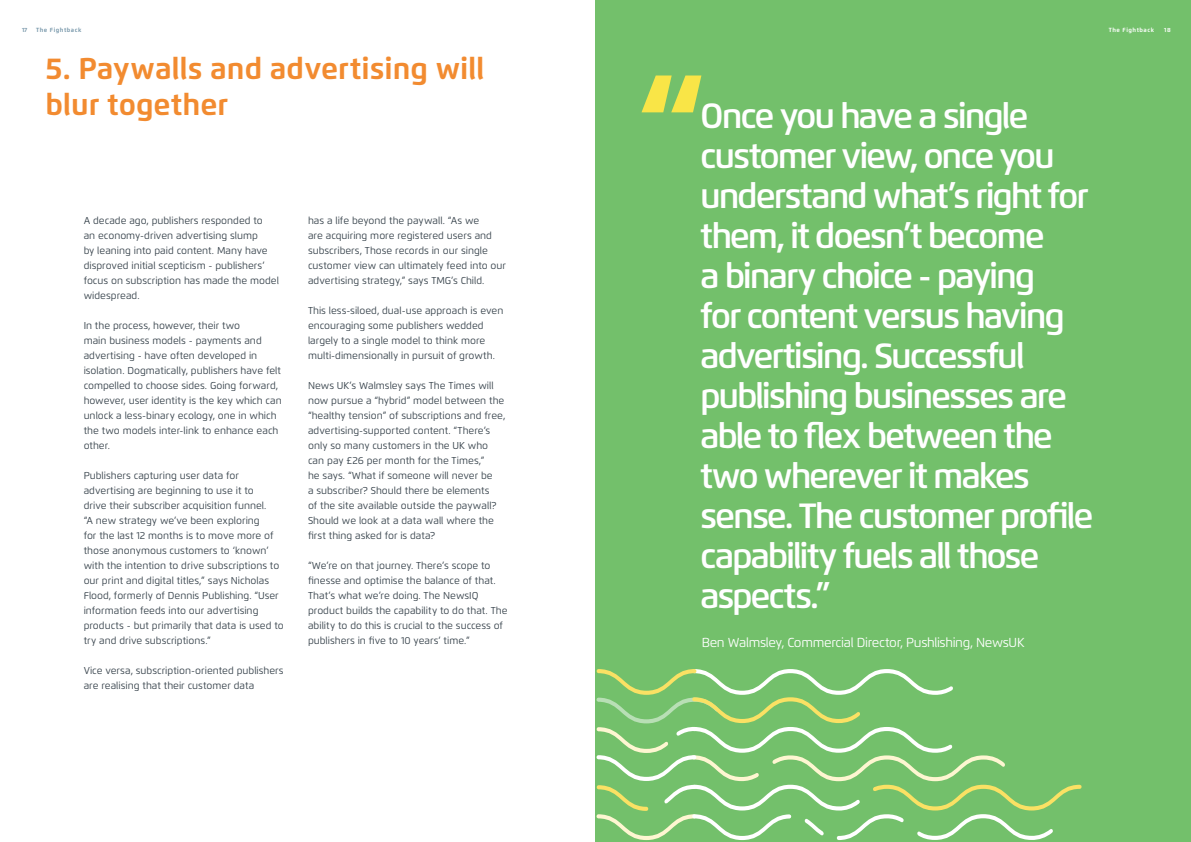
<style>
.page{position:relative;width:1191px;height:842px;background:#fff}
.page>*{position:absolute;margin:0;border:0;box-sizing:border-box;transform-origin:0 0}
.t1{font:600 35px/40px "Flexo";letter-spacing:-.06em;color:#fff}
.t2{font:700 30px/36px "Flexo";color:#f28b30}
.t3{font:13px "Flexo";letter-spacing:-.025em;color:#fff}
.t4{font:10px/15px "Flexo";color:#333f48}
.t5{font:700 6px "Flexo";letter-spacing:.09em;color:#7a99ac}
.t6{font:700 6px "Flexo";letter-spacing:.09em;color:#fff}
</style>
<div class="page">
<div style="left:595px;top:0;width:596px;height:842px;background:#73c06b"></div>
<svg style="left:596px;top:669px;width:486px;height:171px"></svg>
<svg style="left:641px;top:75px;width:60px;height:37px"></svg>
<p class="t5" style="left:22px;top:26px;width:7px">17</p>
<p class="t5" style="left:36px;top:26px;width:47px">The Fightback</p>
<p class="t6" style="left:1108px;top:26px;width:47px">The Fightback</p>
<p class="t6" style="left:1164px;top:26px;width:8px">18</p>
<h2 class="t2" style="left:46px;top:51px;width:440px">5. Paywalls and advertising will blur together</h2>
<p class="t1" style="left:700px;top:95px;width:395px">Once you have a single customer view, once you understand what’s right for them, it doesn’t become<br>a binary choice - paying<br>for content versus having advertising. Successful publishing businesses are able to flex between the two wherever it makes sense. The customer profile capability fuels all those aspects.”</p>
<h3 class="t3" style="left:701px;top:634px;width:324px">Ben Walmsley, Commercial Director, Pushlishing, NewsUK</h3>
<p class="t4" style="left:84px;top:213px;width:197px">A decade ago, publishers responded to<br>an economy-driven advertising slump<br>by leaning into paid content. Many have disproved initial scepticism - publishers’ focus on subscription has made the model widespread.</p>
<p class="t4" style="left:84px;top:318px;width:199px">In the process, however, their two<br>main business models - payments and advertising - have often developed in isolation. Dogmatically, publishers have felt compelled to choose sides. Going forward, however, user identity is the key which can unlock a less-binary ecology, one in which the two models inter-link to enhance each other.</p>
<p class="t4" style="left:84px;top:468px;width:202px">Publishers capturing user data for advertising are beginning to use it to<br>drive their subscriber acquisition funnel.<br>“A new strategy we’ve been exploring<br>for the last 12 months is to move more of those anonymous customers to ‘known’ with the intention to drive subscriptions to our print and digital titles,” says Nicholas Flood, formerly of Dennis Publishing. “User information feeds into our advertising products - but primarily that data is used to try and drive subscriptions.”</p>
<p class="t4" style="left:84px;top:663px;width:201px">Vice versa, subscription-oriented publishers are realising that their customer data</p>
<p class="t4" style="left:308px;top:213px;width:199px">has a life beyond the paywall. “As we<br>are acquiring more registered users and subscribers, Those records in our single customer view can ultimately feed into our advertising strategy,” says TMG’s Child.</p>
<p class="t4" style="left:308px;top:303px;width:197px">This less-siloed, dual-use approach is even encouraging some publishers wedded largely to a single model to think more multi-dimensionally in pursuit of growth.</p>
<p class="t4" style="left:308px;top:378px;width:199px">News UK’s Walmsley says The Times will now pursue a “hybrid” model between the “healthy tension” of subscriptions and free, advertising-supported content. “There’s only so many customers in the UK who can pay £26 per month for the Times,”<br>he says. “What if someone will never be<br>a subscriber? Should there be elements<br>of the site available outside the paywall?<br>Should we look at a data wall where the first thing asked for is data?</p>
<p class="t4" style="left:308px;top:558px;width:201px">“We’re on that journey. There’s scope to finesse and optimise the balance of that.<br>That’s what we’re doing. The NewsIQ product builds the capability to do that. The ability to do this is crucial to the success of publishers in five to 10 years’ time.”</p>
</div>
